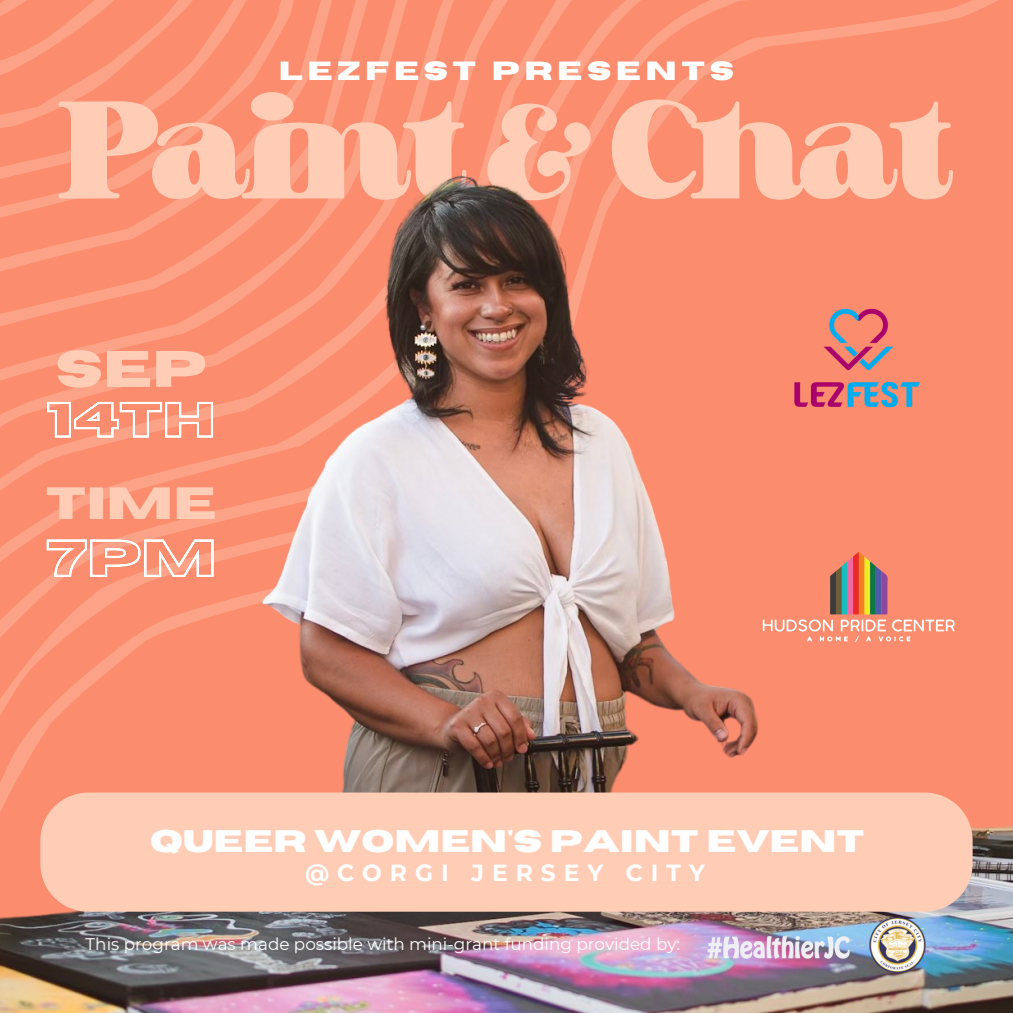
<style>
.page{position:relative;width:1013px;height:1013px;background:#fff}
.page>*{position:absolute;margin:0;border:0;box-sizing:border-box;transform-origin:0 0}
.t1{font:108.62px "Bastro";letter-spacing:-.085em;color:#ffcdb6}
.t2{font:700 51.12px "Horizon";color:#ffcdb6}
.t3{font:700 44.88px "Horizon";color:#ffcdb6}
.t4{font:700 31px "Horizon";color:#fff}
.t5{font:700 26.25px "Horizon";letter-spacing:.175em;color:#fff}
.t6{font:700 23.25px "Montserrat";letter-spacing:.345em;color:#fff}
.t7{font:16.75px "Montserrat";color:#fff}
</style>
<div class="page">
<img style="left:0;top:0;width:1012px;height:1012px">
<img style="left:791px;top:302px;width:132px;height:111px">
<svg style="left:762px;top:551px;width:193px;height:91px;background:#ea8e73"></svg>
<div style="left:40px;top:792px;width:932px;height:119px;background:#ffcdb6"></div>
<img style="left:705px;top:933px;width:150px;height:27px">
<img style="left:867px;top:915px;width:60px;height:59px">
<svg style="left:46px;top:401px;width:168px;height:37px"></svg>
<svg style="left:46px;top:538px;width:168px;height:40px"></svg>
<p class="t5" style="left:279px;top:58px;width:456px">LEZFEST PRESENTS</p>
<p class="t1" style="left:58px;top:68px;width:899px">Paint &amp; Chat</p>
<p class="t2" style="left:55px;top:344px;width:153px">SEP</p>
<p class="t3" style="left:46px;top:481px;width:172px">TIME</p>
<p class="t4" style="left:150px;top:825px;width:715px">QUEER WOMEN'S PAINT EVENT</p>
<p class="t6" style="left:305px;top:858px;width:401px">@CORGI JERSEY CITY</p>
<p class="t7" style="left:86px;top:934px;width:596px">This program was made possible with mini-grant funding provided by:</p>
</div>
